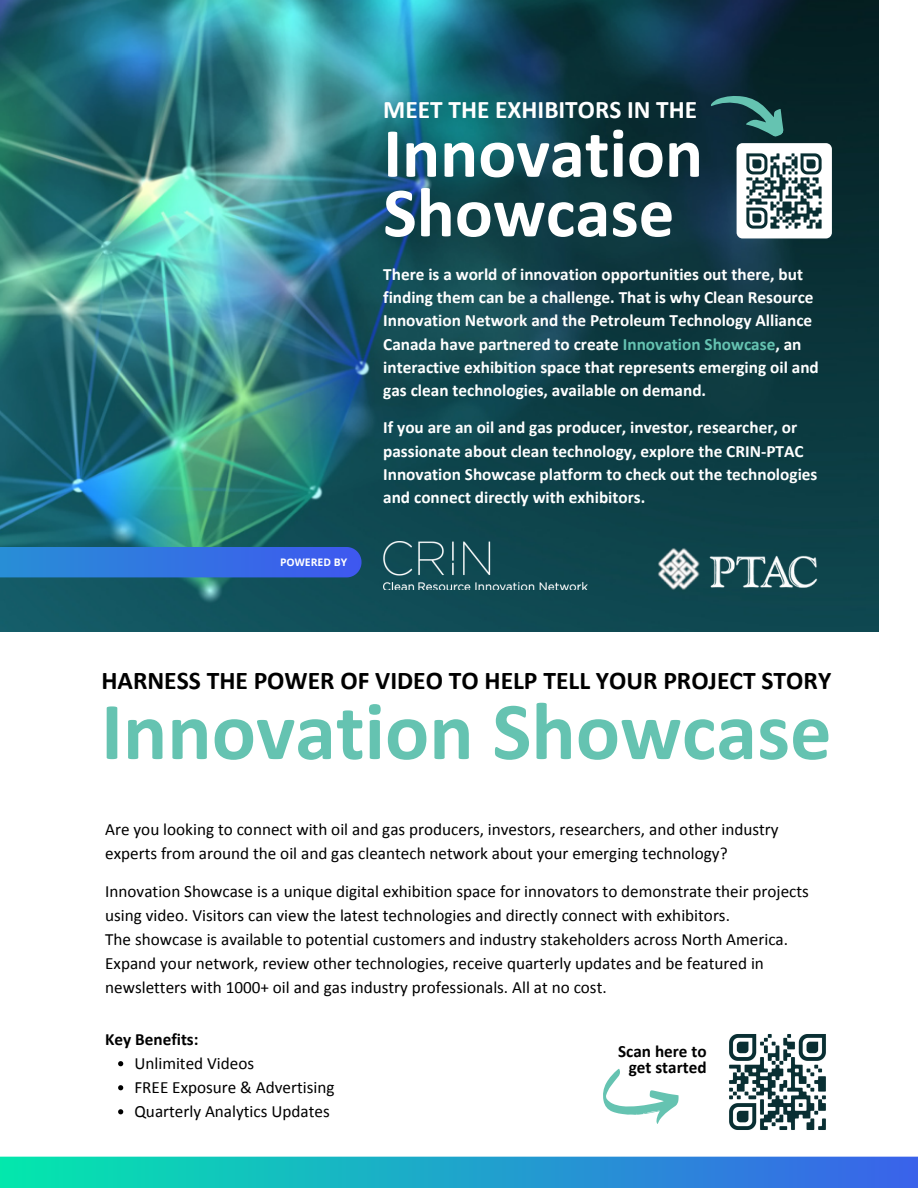
<style>
.page{position:relative;width:918px;height:1188px;background:#fff}
.page>*{position:absolute;margin:0;border:0;box-sizing:border-box;transform-origin:0 0}
.t1{font:700 82.65px "Calibri";color:#65c3b1}
.t2{font:700 70.95px/59.6px "Calibri";color:#fff}
.t3{font:700 25.65px "Calibri";color:#000}
.t4{font:700 25.35px "Calibri";color:#fff}
.t5{font:17.25px/24px "Calibri";color:#000}
.t6{font:700 17.25px/23.2px "Calibri";color:#fff}
.t7{font:700 17.25px "Calibri";color:#000}
.t8{font:700 10.35px "Open Sans";color:#fff}
.s1{color:#65c3b1}
</style>
<div class="page">
<img style="left:0;top:0;width:879px;height:631px">
<img style="left:383px;top:541px;width:205px;height:49px">
<svg style="left:0;top:547px;width:362px;height:30px;background:#3272e1"></svg>
<svg style="left:709px;top:83px;width:123px;height:155px"></svg>
<svg style="left:0;top:1157px;width:918px;height:31px;background:#1ea4cb"></svg>
<svg style="left:118px;top:1061px;width:5px;height:5px"></svg>
<svg style="left:118px;top:1085px;width:5px;height:5px"></svg>
<svg style="left:118px;top:1109px;width:5px;height:5px"></svg>
<img style="left:729px;top:1034px;width:97px;height:96px">
<svg style="left:603px;top:1069px;width:76px;height:55px"></svg>
<img style="left:640px;top:514px;width:188px;height:108px">
<p class="t4" style="left:383px;top:94px;width:316px">MEET THE EXHIBITORS IN THE</p>
<p class="t8" style="left:280px;top:555px;width:69px">POWERED BY</p>
<p class="t2" style="left:383px;top:123px;width:321px">Innovation<br>Showcase</p>
<p class="t6" style="left:383px;top:262px;width:437px">There is a world of innovation opportunities out there, but finding them can be a challenge. That is why Clean Resource Innovation Network and the Petroleum Technology Alliance Canada have partnered to create <span class="s1">Innovation Showcase</span>, an interactive exhibition space that represents emerging oil and gas clean technologies, available on demand.</p>
<p class="t6" style="left:383px;top:416px;width:436px">If you are an oil and gas producer, investor, researcher, or passionate about clean technology, explore the CRIN-PTAC Innovation Showcase platform to check out the technologies and connect directly with exhibitors.</p>
<p class="t3" style="left:101px;top:665px;width:731px">HARNESS THE POWER OF VIDEO TO HELP TELL YOUR PROJECT STORY</p>
<p class="t1" style="left:101px;top:680px;width:732px">Innovation Showcase</p>
<p class="t5" style="left:105px;top:817px;width:675px">Are you looking to connect with oil and gas producers, investors, researchers, and other industry experts from around the oil and gas cleantech network about your emerging technology?</p>
<p class="t5" style="left:105px;top:879px;width:705px">Innovation Showcase is a unique digital exhibition space for innovators to demonstrate their projects using video. Visitors can view the latest technologies and directly connect with exhibitors.</p>
<p class="t5" style="left:105px;top:927px;width:684px">The showcase is available to potential customers and industry stakeholders across North America.<br>Expand your network, review other technologies, receive quarterly updates and be featured in newsletters with 1000+ oil and gas industry professionals. All at no cost.</p>
<p class="t7" style="left:105px;top:1028px;width:95px">Key Benefits:</p>
<p class="t5" style="left:134px;top:1051px;width:121px">Unlimited Videos</p>
<p class="t5" style="left:134px;top:1075px;width:202px">FREE Exposure &amp; Advertising</p>
<p class="t5" style="left:134px;top:1099px;width:197px">Quarterly Analytics Updates</p>
<p class="t7" style="left:618px;top:1040px;width:90px">Scan here to</p>
<p class="t7" style="left:629px;top:1057px;width:79px">get started</p>
</div>
